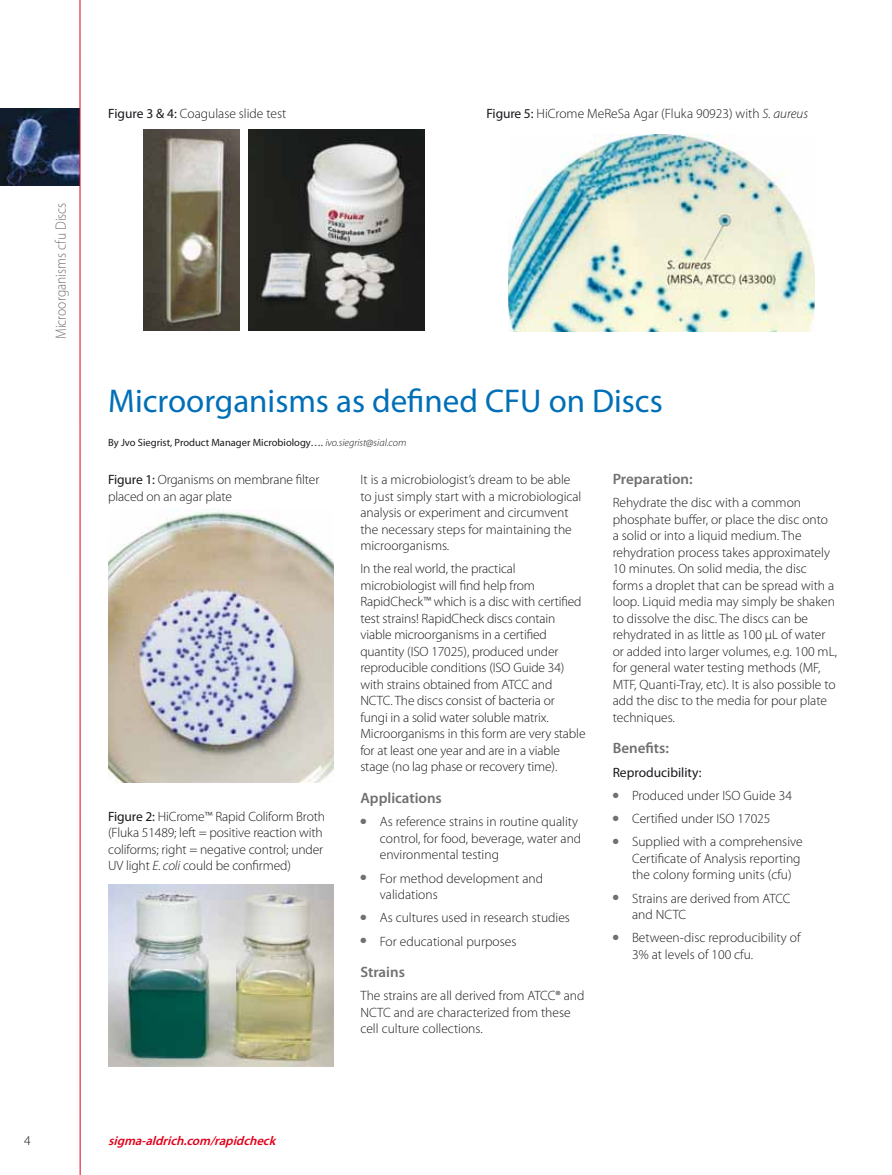
<style>
.page{position:relative;width:892px;height:1175px;background:#fff}
.page>*{position:absolute;margin:0;border:0;box-sizing:border-box;transform-origin:0 0}
.t1{font:33px "Myriad Pro";color:#006fb7}
.t2{font:600 15px "Myriad Pro";color:#6f7072}
.t3{font:300 15px "Myriad Pro";color:#707173;scale:.9 1}
.t4{font:300 13.5px/16.5px "Myriad Pro";color:#1a171c}
.t5{font:13.5px "Myriad Pro";color:#1a171c}
.t6{font:italic 600 12.75px "Myriad Pro";color:#e2001a}
.t7{font:10.5px "Myriad Pro";color:#1a171c}
.s1{font-weight:400}
.s2{font-style:italic}
.s3{font-weight:300;font-style:italic}
</style>
<div class="page">
<img style="left:0;top:108px;width:80px;height:77px">
<hr style="left:80px;top:0;width:1px;height:1175px;background:#e2001a">
<img style="left:108px;top:509px;width:225px;height:273px">
<img style="left:108px;top:884px;width:225px;height:183px">
<img style="left:248px;top:130px;width:176px;height:200px">
<img style="left:144px;top:130px;width:95px;height:200px">
<img style="left:508px;top:135px;width:306px;height:196px">
<p class="t3" style="left:55px;top:339px;width:153px;rotate:-90deg">Microorganisms cfu Discs</p>
<p class="t4" style="left:108px;top:107px;width:180px"><span class="s1">Figure 3 &amp; 4:</span> Coagulase slide test</p>
<p class="t4" style="left:486px;top:107px;width:323px"><span class="s1">Figure 5:</span> HiCrome MeReSa Agar (Fluka 90923) with <span class="s2">S. aureus</span></p>
<h1 class="t1" style="left:108px;top:389px;width:556px">Microorganisms as defined CFU on Discs</h1>
<p class="t7" style="left:108px;top:438px;width:300px">By Jvo Siegrist, Product Manager Microbiology…. <span class="s3">ivo.siegrist@sial.com</span></p>
<p class="t4" style="left:360px;top:473px;width:222px">It is a microbiologist’s dream to be able to just simply start with a microbiological analysis or experiment and circumvent the necessary steps for maintaining the microorganisms.</p>
<p class="t4" style="left:360px;top:562px;width:226px">In the real world, the practical microbiologist will find help from RapidCheck™ which is a disc with certified test strains! RapidCheck discs contain viable microorganisms in a certified quantity (ISO 17025), produced under reproducible conditions (ISO Guide 34) with strains obtained from ATCC and NCTC. The discs consist of bacteria or fungi in a solid water soluble matrix.<br>Microorganisms in this form are very stable for at least one year and are in a viable stage (no lag phase or recovery time).</p>
<p class="t2" style="left:360px;top:792px;width:83px">Applications</p>
<p class="t4" style="left:379px;top:815px;width:203px;text-indent:-19px"><sup>●</sup> As reference strains in routine quality control, for food, beverage, water and environmental testing</p>
<p class="t4" style="left:379px;top:871px;width:165px;text-indent:-19px"><sup>●</sup> For method development and validations</p>
<p class="t4" style="left:360px;top:911px;width:211px"><sup>●</sup> As cultures used in research studies</p>
<p class="t4" style="left:360px;top:934px;width:157px"><sup>●</sup> For educational purposes</p>
<p class="t2" style="left:360px;top:966px;width:46px">Strains</p>
<p class="t4" style="left:360px;top:989px;width:225px">The strains are all derived from ATCC® and<br>NCTC and are characterized from these cell culture collections.</p>
<p class="t2" style="left:612px;top:473px;width:81px">Preparation:</p>
<p class="t4" style="left:612px;top:496px;width:226px">Rehydrate the disc with a common phosphate buffer, or place the disc onto a solid or into a liquid medium. The rehydration process takes approximately 10 minutes. On solid media, the disc forms a droplet that can be spread with a loop. Liquid media may simply be shaken to dissolve the disc. The discs can be rehydrated in as little as 100 μL of water or added into larger volumes, e.g. 100 mL, for general water testing methods (MF, MTF, Quanti-Tray, etc). It is also possible to add the disc to the media for pour plate techniques.</p>
<p class="t2" style="left:612px;top:742px;width:58px">Benefits:</p>
<p class="t5" style="left:612px;top:767px;width:90px">Reproducibility:</p>
<p class="t4" style="left:612px;top:788px;width:181px"><sup>●</sup> Produced under ISO Guide 34</p>
<p class="t4" style="left:612px;top:811px;width:159px"><sup>●</sup> Certified under ISO 17025</p>
<p class="t4" style="left:631px;top:835px;width:172px;text-indent:-19px"><sup>●</sup> Supplied with a comprehensive<br>Certificate of Analysis reporting the colony forming units (cfu)</p>
<p class="t4" style="left:631px;top:891px;width:160px;text-indent:-19px"><sup>●</sup> Strains are derived from ATCC and NCTC</p>
<p class="t4" style="left:631px;top:931px;width:170px;text-indent:-19px"><sup>●</sup> Between-disc reproducibility of<br>3% at levels of 100 cfu.</p>
<p class="t4" style="left:108px;top:472px;width:212px"><span class="s1">Figure 1:</span> Organisms on membrane filter placed on an agar plate</p>
<p class="t4" style="left:108px;top:809px;width:218px"><span class="s1">Figure 2:</span> HiCrome™ Rapid Coliform Broth (Fluka 51489; left = positive reaction with coliforms; right = negative control; under UV light <span class="s2">E. coli</span> could be confirmed)</p>
<p class="t4" style="left:24px;top:1133px;width:8px">4</p>
<p class="t6" style="left:108px;top:1135px;width:168px">sigma-aldrich.com/rapidcheck</p>
</div>
